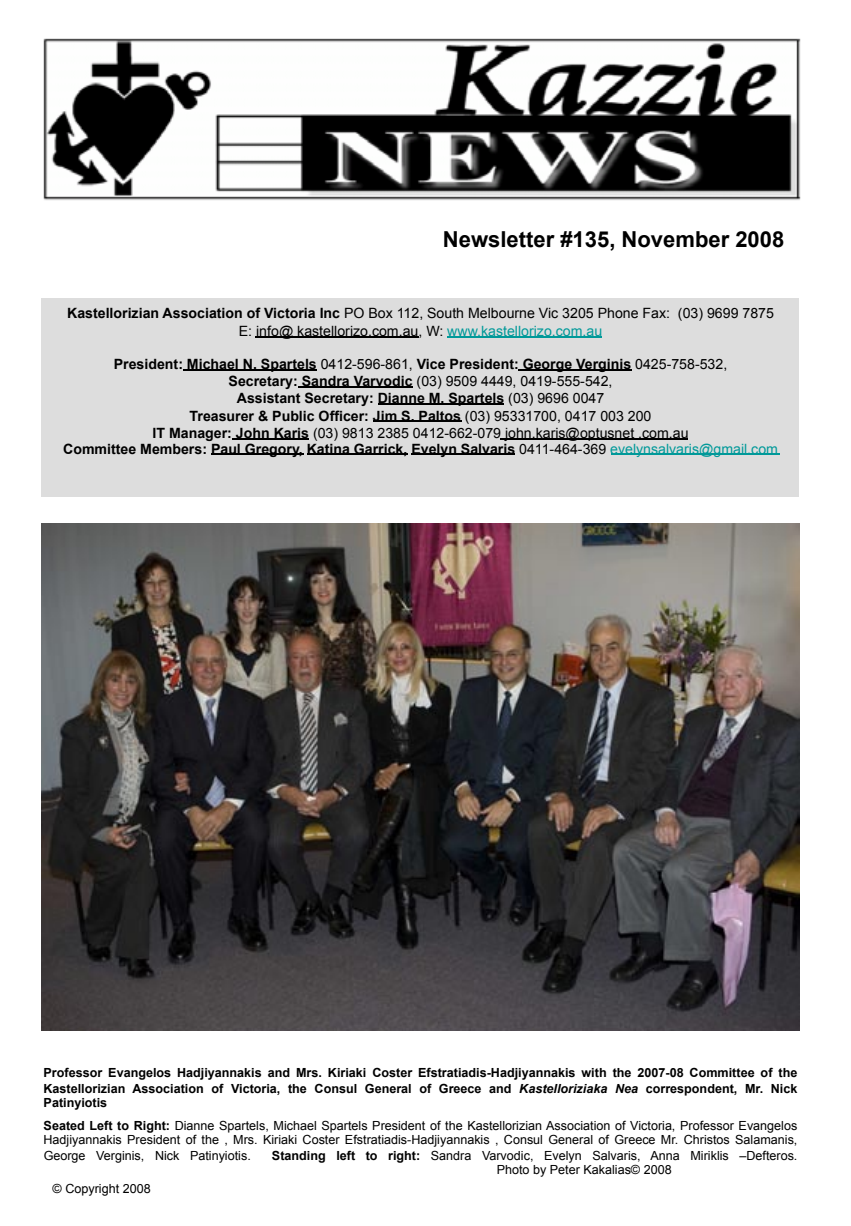
<style>
.page{position:relative;width:851px;height:1226px;background:#fff}
.page>*{position:absolute;margin:0;border:0;box-sizing:border-box;transform-origin:0 0}
.t1{font:700 22.05px "Arial";color:#000}
.t2{font:700 14.1px/17.2px "Arial";color:#000;text-align:center}
.t3{font:14.1px/17.2px "Arial";color:#000;text-align:center}
.t4{font:12.6px/23.2px "Arial";color:#000}
.t5{font:700 12.6px/15.8px "Arial";color:#000}
.s1{font-weight:700}
.s2{color:#099}
.s3{font-weight:400}
.s4{font-weight:400;color:#099}
.s5{font-style:italic}
</style>
<div class="page">
<img style="left:43px;top:38px;width:758px;height:162px">
<div style="left:41px;top:299px;width:758px;height:198px;background:#ddd"></div>
<hr style="left:255px;top:336px;width:164px;height:1px;background:#000">
<hr style="left:447px;top:336px;width:154px;height:1px;background:#099">
<hr style="left:186px;top:369px;width:131px;height:1px;background:#000">
<hr style="left:523px;top:369px;width:108px;height:1px;background:#000">
<hr style="left:301px;top:386px;width:112px;height:2px;background:#000">
<hr style="left:378px;top:403px;width:126px;height:2px;background:#000">
<hr style="left:373px;top:421px;width:88px;height:1px;background:#000">
<hr style="left:236px;top:438px;width:73px;height:1px;background:#000">
<hr style="left:501px;top:438px;width:187px;height:1px;background:#000">
<hr style="left:211px;top:454px;width:93px;height:1px;background:#000">
<hr style="left:307px;top:454px;width:101px;height:1px;background:#000">
<hr style="left:411px;top:454px;width:104px;height:1px;background:#000">
<hr style="left:611px;top:454px;width:168px;height:1px;background:#099">
<img style="left:41px;top:524px;width:758px;height:506px">
<h1 class="t1" style="left:443px;top:229px;width:343px">Newsletter #135, November 2008</h1>
<p class="t3" style="left:67px;top:306px;width:708px"><span class="s1">Kastellorizian Association of Victoria Inc</span> PO Box 112, South Melbourne Vic 3205 Phone Fax: (03) 9699 7875<br>E: info@ kastellorizo.com.au, W: <span class="s2">www.kastellorizo.com.au</span></p>
<p class="t2" style="left:114px;top:356px;width:615px">President: Michael N. Spartels <span class="s3">0412-596-861,</span> Vice President: George Verginis <span class="s3">0425-758-532, </span>Secretary: Sandra Varvodic <span class="s3">(03) 9509 4449, 0419-555-542,<br></span>Assistant Secretary: Dianne M. Spartels <span class="s3">(03) 9696 0047<br></span>Treasurer &amp; Public Officer: Jim S. Paltos <span class="s3">(03) 95331700, 0417 003 200<br></span>IT Manager: John Karis <span class="s3">(03) 9813 2385 0412-662-079 john.karis@optusnet .com.au</span></p>
<p class="t2" style="left:63px;top:441px;width:716px">Committee Members: Paul Gregory, Katina Garrick, Evelyn Salvaris <span class="s3">0411-464-369</span> <span class="s4">evelynsalvaris@gmail.com</span></p>
<p class="t5" style="left:44px;top:1065px;width:755px">Professor Evangelos Hadjiyannakis and Mrs. Kiriaki Coster Efstratiadis-Hadjiyannakis with the 2007-08 Committee of the<br>Kastellorizian Association of Victoria, the Consul General of Greece and <span class="s5">Kastelloriziaka Nea</span> correspondent, Mr. Nick</p>
<p class="t4" style="left:44px;top:1091px;width:755px"><span class="s1">Patinyiotis<br>Seated Left to Right:</span> Dianne Spartels, Michael Spartels President of the Kastellorizian Association of Victoria, Professor Evangelos</p>
<p class="t4" style="left:44px;top:1133px;width:755px;line-height:15.8px">Hadjiyannakis President of the , Mrs. Kiriaki Coster Efstratiadis-Hadjiyannakis , Consul General of Greece Mr. Christos Salamanis,<br>George Verginis, Nick Patinyiotis.</p>
<p class="t4" style="left:496px;top:1149px;width:302px;line-height:14.1px;text-indent:-225px"><span class="s1">Standing left to right:</span> Sandra Varvodic, Evelyn Salvaris, Anna Miriklis –Defteros.<br>Photo by Peter Kakalias© 2008</p>
<p class="t4" style="left:53px;top:1177px;width:100px">© Copyright 2008</p>
</div>
